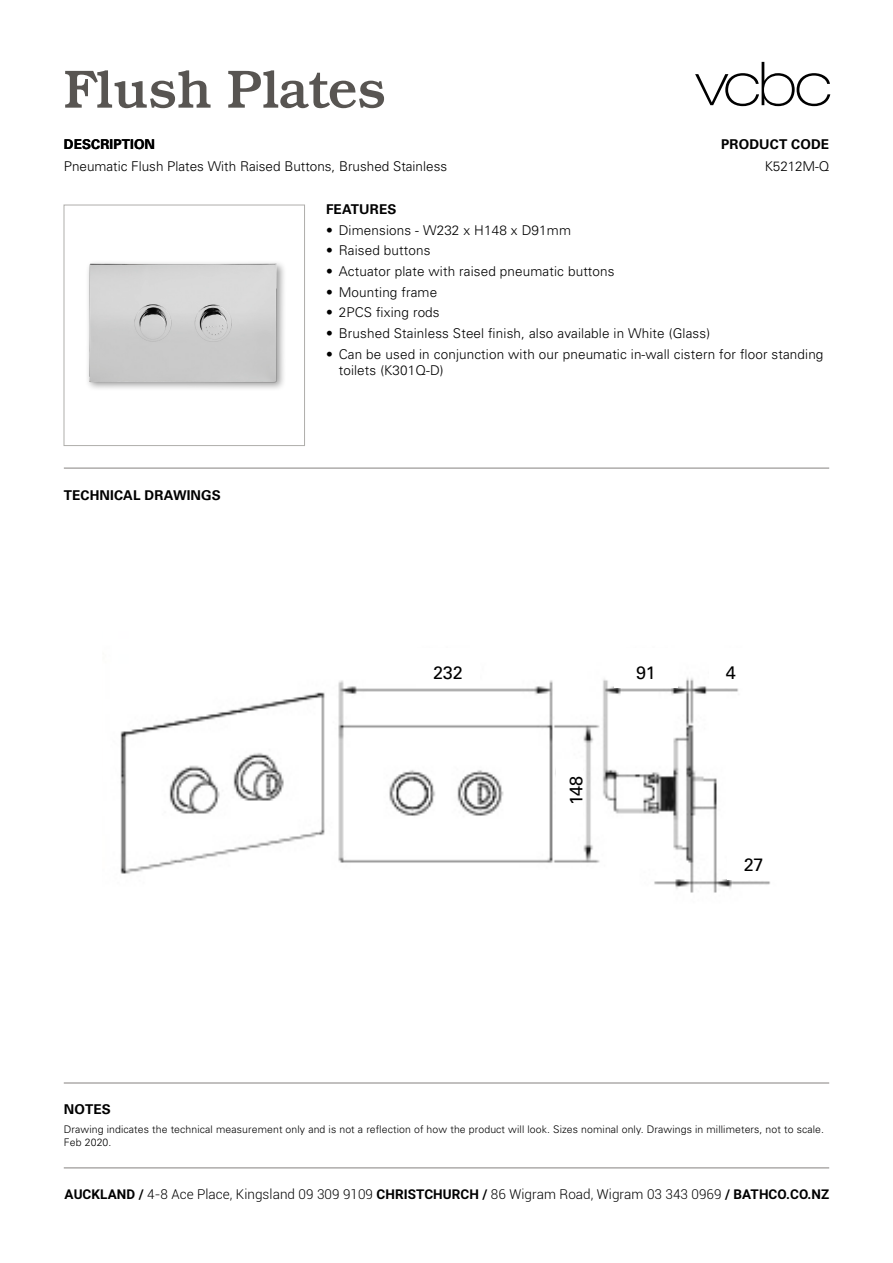
<style>
.page{position:relative;width:893px;height:1263px;background:#fff}
.page>*{position:absolute;margin:0;border:0;box-sizing:border-box;transform-origin:0 0}
.Header_copy{font:500 54px "Bookman";letter-spacing:-.02em;color:#585552}
.Tech_Sub_Headers_cop{font:18px "Univers";letter-spacing:-.01em;color:#000}
.Tech_Sub_Headers_cop-2{font:300 13.5px/16.5px "Univers";letter-spacing:.01em;color:#000}
.t1{font:300 13.5px "Roboto";letter-spacing:.005em;color:#000}
.Sub_Headers{font:700 13.5px "Univers";letter-spacing:.01em;color:#000}
.t2{font:300 10.5px/13.5px "Univers";letter-spacing:.01em;color:#000}
.s1{font-weight:700}
</style>
<div class="page">
<svg style="left:695px;top:62px;width:135px;height:44px"></svg>
<hr style="left:64px;top:468px;width:765px;height:1px;background:#858280">
<hr style="left:64px;top:1167px;width:765px;height:1px;background:#858280">
<hr style="left:64px;top:1083px;width:765px;height:1px;background:#858280">
<div style="left:64px;top:205px;width:241px;height:241px;border:1px solid #afaeab"></div>
<div style="left:85px;top:260px;width:201px;height:131px;background:#000;opacity:.4"></div>
<img style="left:85px;top:261px;width:193px;height:122px">
<img style="left:120px;top:677px;width:651px;height:216px">
<div style="left:416px;top:648px;width:64px;height:39px;background:#fff"></div>
<div style="left:556px;top:759px;width:26px;height:63px;background:#fff"></div>
<div style="left:614px;top:648px;width:64px;height:39px;background:#fff"></div>
<div style="left:709px;top:648px;width:63px;height:39px;background:#fff"></div>
<div style="left:727px;top:840px;width:63px;height:39px;background:#fff"></div>
<p class="Header_copy" style="left:64px;top:58px;width:324px">Flush Plates</p>
<p class="Sub_Headers" style="left:64px;top:137px;width:93px">DESCRIPTION</p>
<p class="Sub_Headers" style="left:721px;top:137px;width:109px">PRODUCT CODE</p>
<p class="Tech_Sub_Headers_cop-2" style="left:64px;top:158px;width:385px">Pneumatic Flush Plates With Raised Buttons, Brushed Stainless</p>
<p class="Tech_Sub_Headers_cop-2" style="left:765px;top:158px;width:66px">K5212M-Q</p>
<p class="Sub_Headers" style="left:326px;top:201px;width:72px">FEATURES</p>
<p class="Tech_Sub_Headers_cop-2" style="left:326px;top:222px;width:247px">• Dimensions - W232 x H148 x D91mm</p>
<p class="Sub_Headers" style="left:64px;top:487px;width:159px">TECHNICAL DRAWINGS</p>
<p class="Sub_Headers" style="left:64px;top:1101px;width:49px">NOTES</p>
<p class="Tech_Sub_Headers_cop-2" style="left:326px;top:242px;width:106px">• Raised buttons</p>
<p class="Tech_Sub_Headers_cop-2" style="left:326px;top:263px;width:290px">• Actuator plate with raised pneumatic buttons</p>
<p class="Tech_Sub_Headers_cop-2" style="left:326px;top:284px;width:113px">• Mounting frame</p>
<p class="Tech_Sub_Headers_cop-2" style="left:326px;top:304px;width:115px">• 2PCS fixing rods</p>
<p class="Tech_Sub_Headers_cop-2" style="left:326px;top:325px;width:386px">• Brushed Stainless Steel finish, also available in White (Glass)</p>
<p class="Tech_Sub_Headers_cop-2" style="left:339px;top:346px;width:486px;text-indent:-13px">• Can be used in conjunction with our pneumatic in-wall cistern for floor standing toilets (K301Q-D)</p>
<p class="Tech_Sub_Headers_cop" style="left:433px;top:661px;width:31px">232</p>
<p class="Tech_Sub_Headers_cop" style="left:565px;top:805px;width:31px;rotate:-90deg">148</p>
<p class="Tech_Sub_Headers_cop" style="left:636px;top:661px;width:21px">91</p>
<p class="Tech_Sub_Headers_cop" style="left:726px;top:661px;width:12px">4</p>
<p class="Tech_Sub_Headers_cop" style="left:744px;top:853px;width:21px">27</p>
<p class="t2" style="left:64px;top:1122px;width:762px">Drawing indicates the technical measurement only and is not a reflection of how the product will look. Sizes nominal only. Drawings in millimeters, not to scale.<br>Feb 2020.</p>
<p class="t1" style="left:65px;top:1185px;width:766px"><span class="s1">AUCKLAND /</span> 4-8 Ace Place, Kingsland 09 309 9109 <span class="s1">CHRISTCHURCH /</span> 86 Wigram Road, Wigram 03 343 0969 <span class="s1">/ BATHCO.CO.NZ</span></p>
</div>
